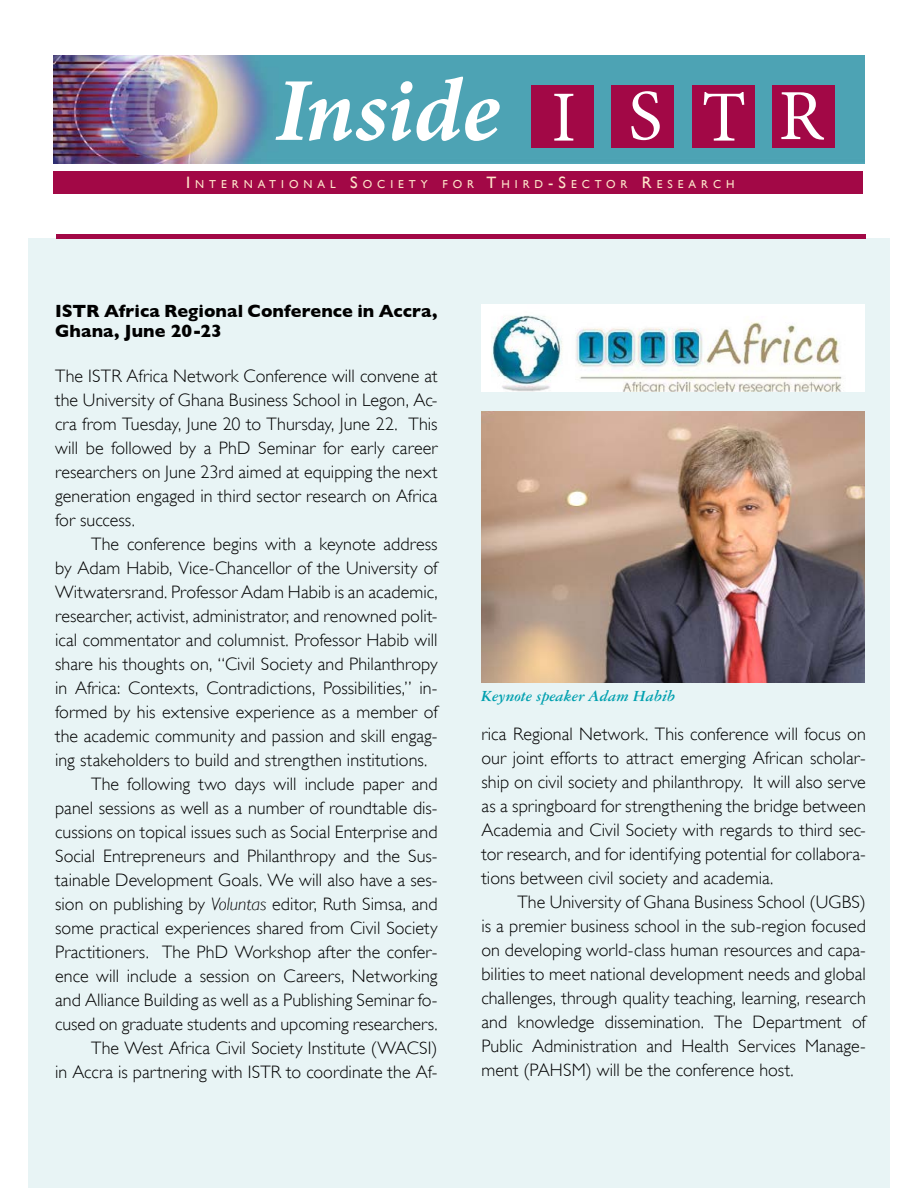
<style>
.page{position:relative;width:918px;height:1188px;background:#fff}
.page>*{position:absolute;margin:0;border:0;box-sizing:border-box;transform-origin:0 0}
.t1{font:italic 700 90px "Minion Pro";letter-spacing:.005em;color:#fff}
.t2{font:72px "Minion Pro";color:#fff}
.t3{font:300 18px/24px "Gill Sans";letter-spacing:.005em;color:#000;text-align:justify}
.t4{font:700 18px/20.2px "Gill Sans";letter-spacing:.005em;color:#000}
.t5{font:italic 700 16.5px "Garamond Three";letter-spacing:-.015em;color:#00a0af}
.t6{font:11.55px "Gill Sans";letter-spacing:.43em;color:#fee6cb}
.s1{font-size:16.5px}
.s2{font-style:italic}
</style>
<div class="page">
<img style="left:53px;top:55px;width:812px;height:108px">
<div style="left:53px;top:171px;width:810px;height:23px;background:#a20846"></div>
<div style="left:692px;top:85px;width:62px;height:62px;background:#a20846"></div>
<div style="left:772px;top:85px;width:63px;height:62px;background:#a20846"></div>
<div style="left:532px;top:85px;width:62px;height:62px;background:#a20846"></div>
<div style="left:612px;top:85px;width:62px;height:62px;background:#a20846"></div>
<div style="left:28px;top:239px;width:862px;height:949px;background:#e8f4f5"></div>
<img style="left:481px;top:411px;width:384px;height:271px">
<div style="left:57px;top:234px;width:809px;height:5px;background:#a20846"></div>
<img style="left:481px;top:305px;width:384px;height:86px">
<h1 class="t1" style="left:275px;top:47px;width:226px">Inside</h1>
<p class="t6" style="left:186px;top:177px;width:243px"><span class="s1">I</span>NTERNATI ONAL <span class="s1">S</span>OCI ETY</p>
<p class="t6" style="left:442px;top:177px;width:294px">FOR <span class="s1">T</span>HI RD<span class="s1">-S</span>ECTOR <span class="s1">R</span> ESEARCH</p>
<h2 class="t2" style="left:552px;top:69px;width:273px">I STR</h2>
<p class="t4" style="left:55px;top:301px;width:384px">ISTR Africa Regional Conference in Accra,<br>Ghana, June 20-23</p>
<p class="t3" style="left:55px;top:364px;width:384px">The ISTR Africa Network Conference will convene at the University of Ghana Business School in Legon, Ac&shy;cra from Tuesday, June 20 to Thursday, June 22. This will be followed by a PhD Seminar for early career researchers on June 23rd aimed at equipping the next generation engaged in third sector research on Africa for success.</p>
<p class="t3" style="left:91px;top:532px;width:348px">The conference begins with a keynote address</p>
<p class="t3" style="left:55px;top:556px;width:384px">by Adam Habib, Vice-Chancellor of the University of</p>
<p class="t3" style="left:55px;top:580px;width:384px">Witwatersrand. Professor Adam Habib is an academic,</p>
<p class="t3" style="left:55px;top:604px;width:384px">researcher, activist, administrator, and renowned polit-</p>
<p class="t3" style="left:55px;top:628px;width:384px">ical commentator and columnist. Professor Habib will</p>
<p class="t3" style="left:55px;top:652px;width:384px">share his thoughts on, “Civil Society and Philanthropy</p>
<p class="t3" style="left:55px;top:676px;width:384px">in Africa: Contexts, Contradictions, Possibilities,” in-</p>
<p class="t3" style="left:55px;top:700px;width:384px">formed by his extensive experience as a member of</p>
<p class="t3" style="left:55px;top:724px;width:384px">the academic community and passion and skill engag-</p>
<p class="t3" style="left:55px;top:748px;width:374px">ing stakeholders to build and strengthen institutions.</p>
<p class="t3" style="left:91px;top:772px;width:348px">The following two days will include paper and</p>
<p class="t3" style="left:55px;top:796px;width:384px">panel sessions as well as a number of roundtable dis-</p>
<p class="t3" style="left:55px;top:820px;width:384px">cussions on topical issues such as Social Enterprise and</p>
<p class="t3" style="left:55px;top:844px;width:384px">Social Entrepreneurs and Philanthropy and the Sus-</p>
<p class="t3" style="left:55px;top:868px;width:384px">tainable Development Goals. We will also have a ses-</p>
<p class="t3" style="left:55px;top:892px;width:384px">sion on publishing by <span class="s2">Voluntas</span> editor, Ruth Simsa, and</p>
<p class="t3" style="left:55px;top:916px;width:384px">some practical experiences shared from Civil Society</p>
<p class="t3" style="left:55px;top:940px;width:384px">Practitioners. The PhD Workshop after the confer-</p>
<p class="t3" style="left:55px;top:964px;width:384px">ence will include a session on Careers, Networking</p>
<p class="t3" style="left:55px;top:988px;width:384px">and Alliance Building as well as a Publishing Seminar fo-</p>
<p class="t3" style="left:55px;top:1012px;width:384px">cused on graduate students and upcoming researchers.</p>
<p class="t3" style="left:91px;top:1036px;width:348px">The West Africa Civil Society Institute (WACSI)</p>
<p class="t3" style="left:55px;top:1060px;width:384px">in Accra is partnering with ISTR to coordinate the Af-</p>
<p class="t5" style="left:481px;top:687px;width:195px">Keynote speaker Adam Habib</p>
<p class="t3" style="left:481px;top:722px;width:386px">rica Regional Network. This conference will focus on our joint efforts to attract emerging African scholar&shy;ship on civil society and philanthropy. It will also serve as a springboard for strengthening the bridge between Academia and Civil Society with regards to third sec&shy;tor research, and for identifying potential for collabora&shy;tions between civil society and academia.</p>
<p class="t3" style="left:481px;top:890px;width:386px;text-indent:36px">The University of Ghana Business School (UGBS) is a premier business school in the sub-region focused on developing world-class human resources and capa&shy;bilities to meet national development needs and global challenges, through quality teaching, learning, research and knowledge dissemination. The Department of Public Administration and Health Services Manage&shy;ment (PAHSM) will be the conference host.</p>
</div>
